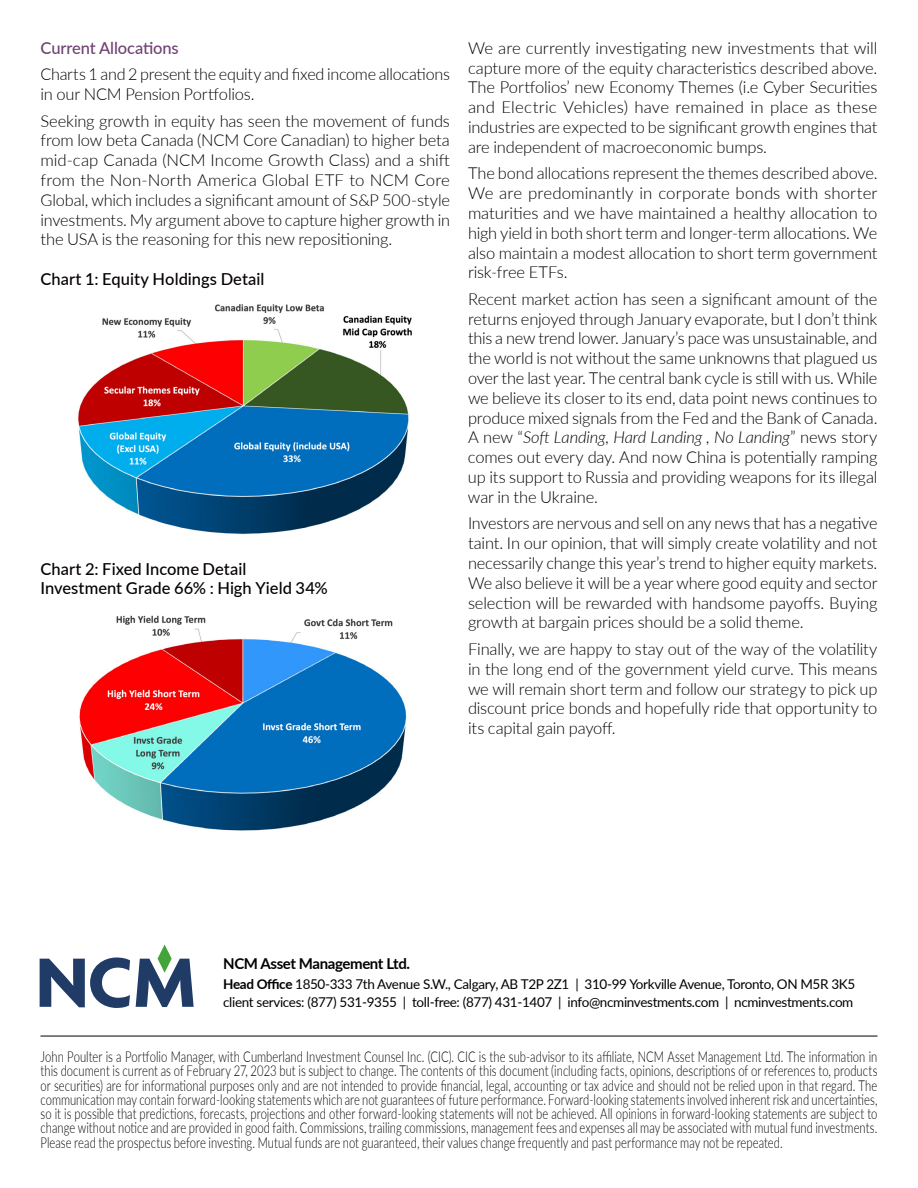
<style>
.page{position:relative;width:918px;height:1188px;background:#fff}
.page>*{position:absolute;margin:0;border:0;box-sizing:border-box;transform-origin:0 0}
.t1{font:300 16.5px/19.8px "Lato";letter-spacing:-.01em;color:#050103;text-align:justify}
.t2{font:500 16.5px/19.8px "Lato";letter-spacing:.005em;color:#050103}
.t3{font:500 16.5px "Lato";letter-spacing:-.005em;color:#6e4273}
.t4{font:300 15px/14.2px "Lato";letter-spacing:.005em;color:#000;text-align:justify;scale:.75 1}
.t5{font:700 15px "Lato";letter-spacing:-.025em;color:#000}
.t6{font:13.5px/18px "Lato";letter-spacing:-.025em;color:#000}
.s1{font-style:italic}
.s2{font-weight:700}
</style>
<div class="page">
<svg style="left:40px;top:958px;width:90px;height:50px"></svg>
<svg style="left:136px;top:945px;width:58px;height:62px"></svg>
<hr style="left:40px;top:1036px;width:838px;height:1px;background:#000">
<img style="left:78px;top:304px;width:334px;height:231px">
<img style="left:79px;top:615px;width:328px;height:216px">
<p class="t3" style="left:40px;top:36px;width:140px">Current Allocations</p>
<p class="t1" style="left:40px;top:64px;width:411px">Charts 1 and 2 present the equity and fixed income allocations in our NCM Pension Portfolios.</p>
<p class="t1" style="left:40px;top:110px;width:411px">Seeking growth in equity has seen the movement of funds from low beta Canada (NCM Core Canadian) to higher beta mid-cap Canada (NCM Income Growth Class) and a shift from the Non-North America Global ETF to NCM Core Global, which includes a significant amount of S&amp;P 500-style investments. My argument above to capture higher growth in the USA is the reasoning for this new repositioning.</p>
<p class="t2" style="left:40px;top:268px;width:225px">Chart 1: Equity Holdings Detail</p>
<p class="t2" style="left:40px;top:558px;width:289px">Chart 2: Fixed Income Detail<br>Investment Grade 66% : High Yield 34%</p>
<p class="t1" style="left:468px;top:37px;width:411px">We are currently investigating new investments that will capture more of the equity characteristics described above.<br>The Portfolios’ new Economy Themes (i.e Cyber Securities and Electric Vehicles) have remained in place as these industries are expected to be significant growth engines that are independent of macroeconomic bumps.</p>
<p class="t1" style="left:468px;top:163px;width:411px">The bond allocations represent the themes described above.<br>We are predominantly in corporate bonds with shorter maturities and we have maintained a healthy allocation to high yield in both short term and longer-term allocations. We also maintain a modest allocation to short term government risk-free ETFs.</p>
<p class="t1" style="left:468px;top:288px;width:411px">Recent market action has seen a significant amount of the returns enjoyed through January evaporate, but I don’t think this a new trend lower. January’s pace was unsustainable, and the world is not without the same unknowns that plagued us over the last year. The central bank cycle is still with us. While we believe its closer to its end, data point news continues to produce mixed signals from the Fed and the Bank of Canada.<br>A new “<span class="s1">Soft Landing, Hard Landing , No Landing</span>” news story comes out every day. And now China is potentially ramping up its support to Russia and providing weapons for its illegal war in the Ukraine.</p>
<p class="t1" style="left:468px;top:513px;width:411px">Investors are nervous and sell on any news that has a negative taint. In our opinion, that will simply create volatility and not necessarily change this year’s trend to higher equity markets.<br>We also believe it will be a year where good equity and sector selection will be rewarded with handsome payoffs. Buying growth at bargain prices should be a solid theme.</p>
<p class="t1" style="left:468px;top:639px;width:411px">Finally, we are happy to stay out of the way of the volatility in the long end of the government yield curve. This means we will remain short term and follow our strategy to pick up discount price bonds and hopefully ride that opportunity to its capital gain payoff.</p>
<p class="t5" style="left:223px;top:953px;width:188px">NCM Asset Management Ltd.</p>
<p class="t6" style="left:223px;top:974px;width:634px"><span class="s2">Head Office</span> 1850-333 7th Avenue S.W., Calgary, AB T2P 2Z1 | 310-99 Yorkville Avenue, Toronto, ON M5R 3K5 client services: (877) 531-9355 | toll-free: (877) 431-1407 | info@ncminvestments.com | ncminvestments.com</p>
<p class="t4" style="left:40px;top:1049px;width:1117px">John Poulter is a Portfolio Manager, with Cumberland Investment Counsel Inc. (CIC). CIC is the sub-advisor to its affiliate, NCM Asset Management Ltd. The information in this document is current as of February 27, 2023 but is subject to change. The contents of this document (including facts, opinions, descriptions of or references to, products or securities) are for informational purposes only and are not intended to provide financial, legal, accounting or tax advice and should not be relied upon in that regard. The communication may contain forward-looking statements which are not guarantees of future performance. Forward-looking statements involved inherent risk and uncertainties, so it is possible that predictions, forecasts, projections and other forward-looking statements will not be achieved. All opinions in forward-looking statements are subject to change without notice and are provided in good faith. Commissions, trailing commissions, management fees and expenses all may be associated with mutual fund investments.<br>Please read the prospectus before investing. Mutual funds are not guaranteed, their values change frequently and past performance may not be repeated.</p>
</div>
